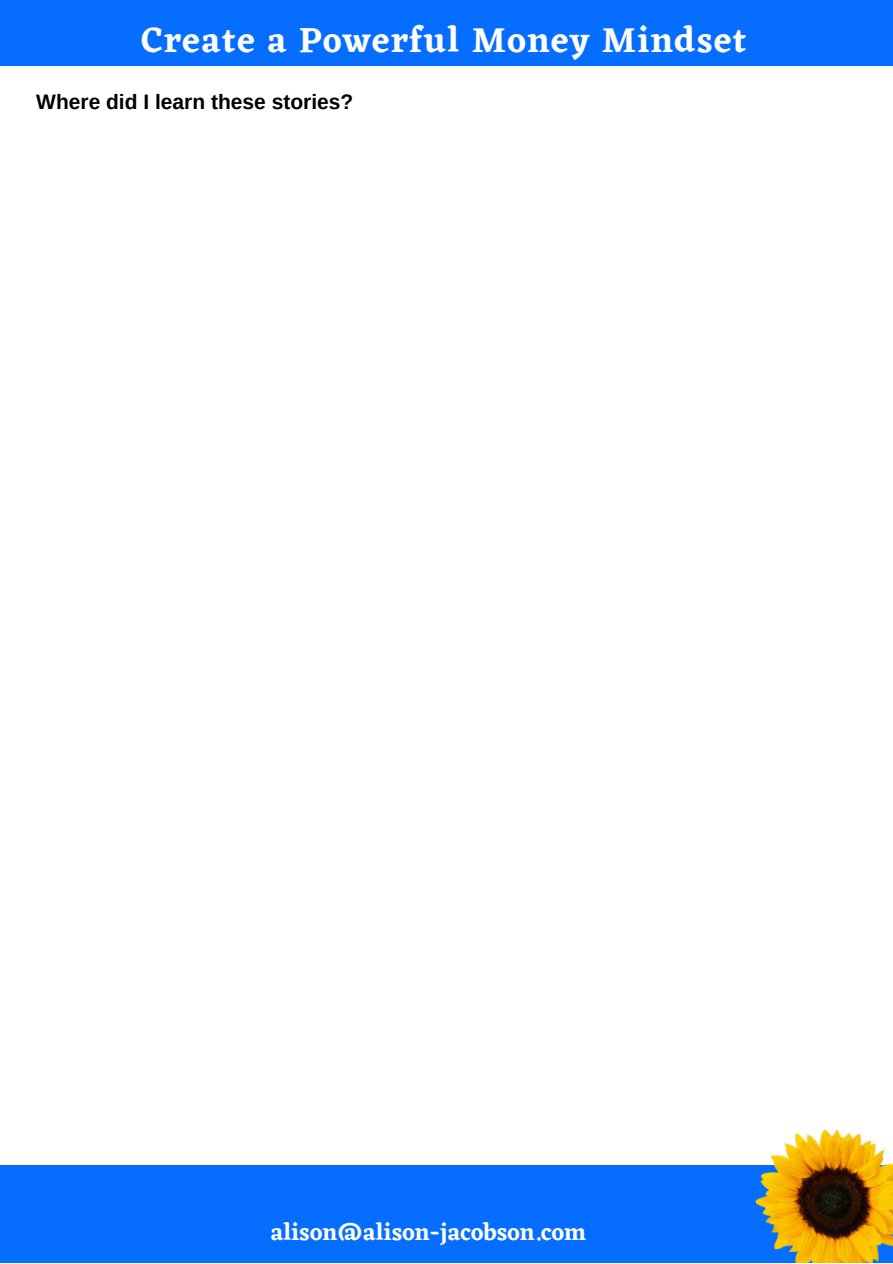
<style>
.page{position:relative;width:893px;height:1264px;background:#fff}
.page>*{position:absolute;margin:0;border:0;box-sizing:border-box;transform-origin:0 0}
.t1{font:600 36px "Eczar";letter-spacing:.04em;color:#fff}
.t2{font:600 24px "Eczar";color:#fff}
.t3{font:700 21px "Arimo";color:#000}
</style>
<div class="page">
<div style="left:0;top:1164px;width:892px;height:98px;background:#056dff"></div>
<div style="left:0;top:0;width:892px;height:65px;background:#056dff"></div>
<img style="left:739px;top:1129px;width:153px;height:133px">
<h1 class="t1" style="left:142px;top:19px;width:606px">Create a Powerful Money Mindset</h1>
<p class="t3" style="left:36px;top:90px;width:318px">Where did I learn these stories?</p>
<p class="t2" style="left:270px;top:1218px;width:317px">alison@alison-jacobson.com</p>
</div>
